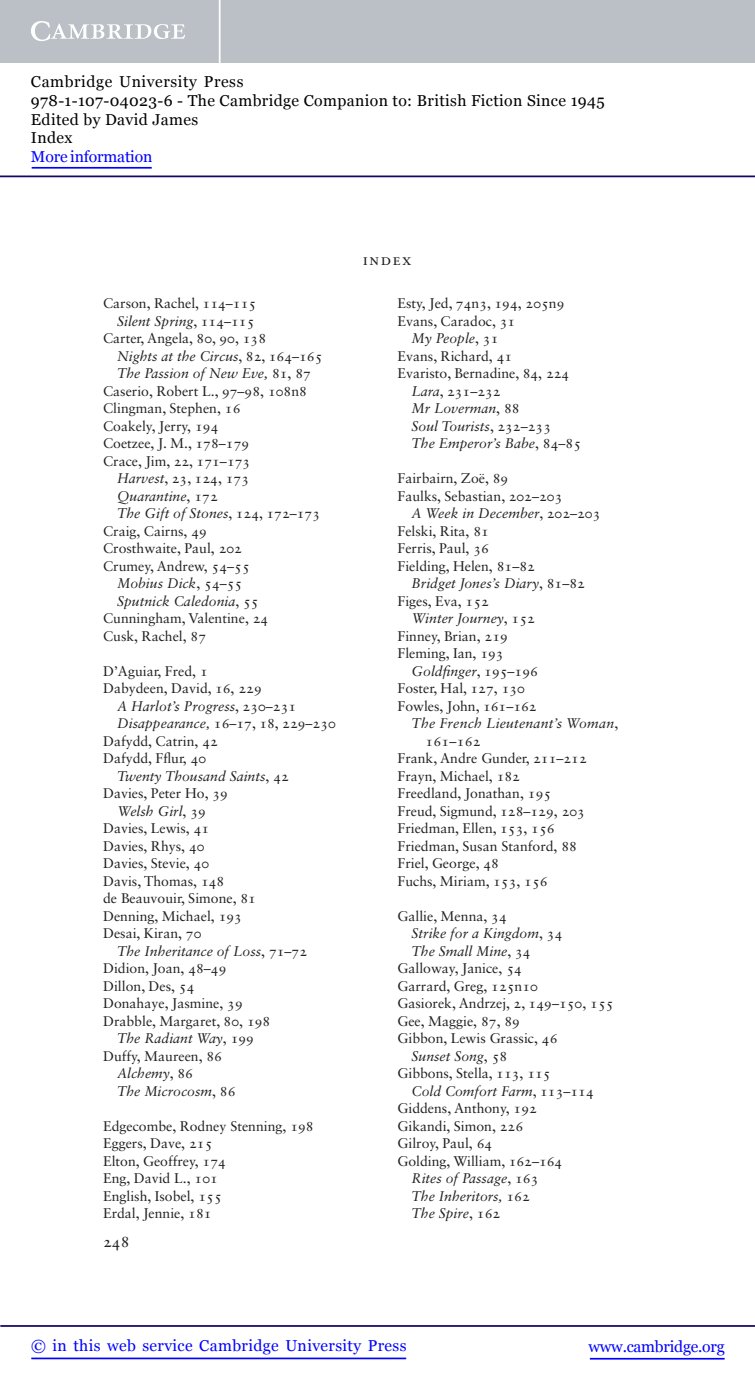
<style>
.page{position:relative;width:755px;height:1385px;background:#fff}
.page>*{position:absolute;margin:0;border:0;box-sizing:border-box;transform-origin:0 0}
.t1{font:15.75px/18.6px "Georgia";letter-spacing:.025em;color:#000}
.t2{font:15.75px "Georgia";letter-spacing:.025em;color:#00f}
.t3{font:15.75px "Georgia";letter-spacing:-.015em;color:#00f}
.t4{font:15.75px "Georgia";letter-spacing:-.01em;color:#00f}
.t5{font:15.75px "Sabon LT Std";letter-spacing:.1em;color:#231f20}
.t6{font:14px/17.5px "Sabon LT Std";color:#231f20}
.t7{font:italic 14px "Sabon LT Std";color:#231f20}
.s1{font-style:normal}
.s2{font-style:italic}
</style>
<div class="page">
<hr style="left:589px;top:1358px;width:135px;height:1px;background:#00f">
<hr style="left:0;top:1325px;width:754px;height:2px;background:#150666">
<hr style="left:31px;top:1357px;width:375px;height:2px;background:#00f">
<div style="left:0;top:0;width:754px;height:63px;background:#bac0c6"></div>
<svg style="left:31px;top:21px;width:154px;height:20px"></svg>
<hr style="left:219px;top:0;width:1px;height:63px;background:#fff">
<hr style="left:0;top:175px;width:754px;height:2px;background:#150666">
<hr style="left:32px;top:167px;width:120px;height:2px;background:#00f">
<p class="t1" style="left:31px;top:73px;width:575px">Cambridge University Press<br>978-1-107-04023-6 - The Cambridge Companion to: British Fiction Since 1945<br>Edited by David James<br>Index</p>
<p class="t4" style="left:31px;top:147px;width:123px">More information</p>
<p class="t6" style="left:103px;top:296px;width:155px">Carson, Rachel, 114–115</p>
<p class="t7" style="left:117px;top:315px;width:139px">Silent Spring<span class="s1">, 114–115</span></p>
<p class="t6" style="left:103px;top:331px;width:164px">Carter, Angela, 80 , 90, 138</p>
<p class="t7" style="left:117px;top:350px;width:207px">Nights at the Circus<span class="s1">, 82 , 164–165</span></p>
<p class="t7" style="left:117px;top:368px;width:195px">The Passion of New Eve, <span class="s1">81, 87</span></p>
<p class="t6" style="left:103px;top:383px;width:205px">Caserio, Robert L., 97–98 , 108n8</p>
<p class="t6" style="left:103px;top:401px;width:139px">Clingman, Stephen, 16</p>
<p class="t6" style="left:103px;top:418px;width:117px">Coakely, Jerry, 194</p>
<p class="t6" style="left:103px;top:436px;width:147px">Coetzee, J. M., 178–179</p>
<p class="t6" style="left:103px;top:453px;width:149px">Crace, Jim, 22 , 171–173</p>
<p class="t6" style="left:117px;top:471px;width:133px"><span class="s2">Harvest</span>, 23 , 124, 173</p>
<p class="t7" style="left:117px;top:490px;width:102px">Quarantine <span class="s1">, 172</span></p>
<p class="t7" style="left:117px;top:508px;width:204px">The Gift of Stones<span class="s1">, 124 , 172– 173</span></p>
<p class="t6" style="left:103px;top:523px;width:105px">Craig, Cairns, 49</p>
<p class="t6" style="left:103px;top:541px;width:140px">Crosthwaite, Paul, 202</p>
<p class="t6" style="left:103px;top:558px;width:148px">Crumey, Andrew, 54–55</p>
<p class="t7" style="left:117px;top:578px;width:127px">Mobius Dick <span class="s1">, 54–55</span></p>
<p class="t7" style="left:117px;top:595px;width:143px">Sputnick Caledonia <span class="s1">, 55</span></p>
<p class="t6" style="left:103px;top:611px;width:167px">Cunningham, Valentine, 24</p>
<p class="t6" style="left:103px;top:628px;width:104px">Cusk, Rachel, 87</p>
<p class="t6" style="left:103px;top:663px;width:106px">D’Aguiar, Fred, 1</p>
<p class="t6" style="left:103px;top:681px;width:160px">Dabydeen, David, 16, 229</p>
<p class="t7" style="left:117px;top:700px;width:180px">A Harlot’s Progress<span class="s1">, 230–231</span></p>
<p class="t6" style="left:117px;top:716px;width:220px"><span class="s2">Disappearance,</span> 16–17 , 18 , 229–230</p>
<p class="t6" style="left:103px;top:733px;width:116px">Dafydd, Catrin, 42</p>
<p class="t6" style="left:103px;top:751px;width:104px">Dafydd, Fflur, 40</p>
<p class="t7" style="left:117px;top:770px;width:173px">Twenty Thousand Saints <span class="s1">, 42</span></p>
<p class="t6" style="left:103px;top:786px;width:126px">Davies, Peter Ho, 39</p>
<p class="t7" style="left:117px;top:805px;width:90px">Welsh Girl<span class="s1">, 39</span></p>
<p class="t6" style="left:103px;top:821px;width:108px">Davies, Lewis, 41</p>
<p class="t6" style="left:103px;top:838px;width:103px">Davies, Rhys, 40</p>
<p class="t6" style="left:103px;top:856px;width:108px">Davies, Stevie, 40</p>
<p class="t6" style="left:103px;top:873px;width:123px">Davis, Thomas, 148</p>
<p class="t6" style="left:103px;top:891px;width:154px">de Beauvouir, Simone, 81</p>
<p class="t6" style="left:103px;top:908px;width:140px">Denning, Michael, 193</p>
<p class="t6" style="left:103px;top:926px;width:100px">Desai, Kiran, 70</p>
<p class="t7" style="left:117px;top:945px;width:191px">The Inheritance of Loss <span class="s1">, 71–72</span></p>
<p class="t6" style="left:103px;top:961px;width:125px">Didion, Joan, 48–49</p>
<p class="t6" style="left:103px;top:978px;width:93px">Dillon, Des, 54</p>
<p class="t6" style="left:103px;top:996px;width:141px">Donahaye, Jasmine, 39</p>
<p class="t6" style="left:103px;top:1013px;width:169px">Drabble, Margaret, 80, 198</p>
<p class="t7" style="left:117px;top:1033px;width:138px">The Radiant Way <span class="s1">, 199</span></p>
<p class="t6" style="left:103px;top:1048px;width:120px">Duffy, Maureen, 86</p>
<p class="t7" style="left:117px;top:1068px;width:77px">Alchemy <span class="s1">, 86</span></p>
<p class="t7" style="left:117px;top:1085px;width:120px">The Microcosm <span class="s1">, 86</span></p>
<p class="t6" style="left:103px;top:1118px;width:212px">Edgecombe, Rodney Stenning, 198<br>Eggers, Dave, 215<br>Elton, Geoffrey, 174<br>Eng, David L., 101<br>English, Isobel, 155<br>Erdal, Jennie, 181</p>
<p class="t5" style="left:103px;top:1235px;width:28px">248</p>
<p class="t5" style="left:362px;top:253px;width:50px">Index</p>
<p class="t6" style="left:397px;top:296px;width:168px">Esty, Jed, 74n3 , 194, 205n9</p>
<p class="t6" style="left:397px;top:313px;width:119px">Evans, Caradoc, 31</p>
<p class="t7" style="left:411px;top:333px;width:88px">My People <span class="s1">, 31</span></p>
<p class="t6" style="left:397px;top:348px;width:116px">Evans, Richard, 41</p>
<p class="t6" style="left:397px;top:366px;width:173px">Evaristo, Bernadine, 84, 224</p>
<p class="t6" style="left:411px;top:383px;width:91px"><span class="s2">Lara</span>, 231–232</p>
<p class="t7" style="left:411px;top:403px;width:109px">Mr Loverman <span class="s1">, 88</span></p>
<p class="t7" style="left:411px;top:420px;width:141px">Soul Tourists<span class="s1">, 232–233</span></p>
<p class="t7" style="left:411px;top:438px;width:171px">The Emperor’s Babe <span class="s1">, 84–85</span></p>
<p class="t6" style="left:397px;top:471px;width:112px">Fairbairn, Zoë, 89</p>
<p class="t6" style="left:397px;top:488px;width:166px">Faulks, Sebastian, 202–203</p>
<p class="t7" style="left:411px;top:508px;width:190px">A Week in December<span class="s1">, 202–203</span></p>
<p class="t6" style="left:397px;top:523px;width:93px">Felski, Rita, 81</p>
<p class="t6" style="left:397px;top:541px;width:93px">Ferris, Paul, 36</p>
<p class="t6" style="left:397px;top:558px;width:139px">Fielding, Helen, 81–82</p>
<p class="t7" style="left:411px;top:578px;width:175px">Bridget Jones’s Diary <span class="s1">, 81–82</span></p>
<p class="t6" style="left:397px;top:593px;width:93px">Figes, Eva, 152</p>
<p class="t7" style="left:411px;top:613px;width:125px">Winter Journey <span class="s1">, 152</span></p>
<p class="t6" style="left:397px;top:628px;width:112px">Finney, Brian, 219</p>
<p class="t6" style="left:397px;top:646px;width:108px">Fleming, Ian, 193</p>
<p class="t7" style="left:411px;top:665px;width:128px">Goldfinger<span class="s1">, 195–196</span></p>
<p class="t6" style="left:397px;top:681px;width:129px">Foster, Hal, 127, 130</p>
<p class="t6" style="left:397px;top:698px;width:141px">Fowles, John, 161–162</p>
<p class="t7" style="left:411px;top:718px;width:208px">The French Lieutenant’s Woman<span class="s1">,</span></p>
<p class="t6" style="left:425px;top:733px;width:56px">161 – 162</p>
<p class="t6" style="left:397px;top:751px;width:191px">Frank, Andre Gunder, 211–212</p>
<p class="t6" style="left:397px;top:768px;width:124px">Frayn, Michael, 182</p>
<p class="t6" style="left:397px;top:786px;width:155px">Freedland, Jonathan, 195</p>
<p class="t6" style="left:397px;top:803px;width:189px">Freud, Sigmund, 128–129 , 203</p>
<p class="t6" style="left:397px;top:821px;width:158px">Friedman, Ellen, 153, 156</p>
<p class="t6" style="left:397px;top:838px;width:181px">Friedman, Susan Stanford, 88</p>
<p class="t6" style="left:397px;top:856px;width:103px">Friel, George, 48</p>
<p class="t6" style="left:397px;top:873px;width:151px">Fuchs, Miriam, 153, 156</p>
<p class="t6" style="left:397px;top:908px;width:111px">Gallie, Menna, 34</p>
<p class="t7" style="left:411px;top:928px;width:152px">Strike for a Kingdom <span class="s1">, 34</span></p>
<p class="t7" style="left:411px;top:945px;width:121px">The Small Mine <span class="s1">, 34</span></p>
<p class="t6" style="left:397px;top:961px;width:126px">Galloway, Janice, 54</p>
<p class="t6" style="left:397px;top:978px;width:142px">Garrard, Greg, 125n10</p>
<p class="t6" style="left:397px;top:996px;width:217px">Gasiorek, Andrzej, 2 , 149–150 , 155</p>
<p class="t6" style="left:397px;top:1013px;width:124px">Gee, Maggie, 87, 89</p>
<p class="t6" style="left:397px;top:1031px;width:161px">Gibbon, Lewis Grassic, 46</p>
<p class="t7" style="left:411px;top:1050px;width:97px">Sunset Song <span class="s1">, 58</span></p>
<p class="t6" style="left:397px;top:1066px;width:155px">Gibbons, Stella, 113, 115</p>
<p class="t7" style="left:411px;top:1085px;width:184px">Cold Comfort Farm<span class="s1">, 113–114</span></p>
<p class="t6" style="left:397px;top:1101px;width:141px">Giddens, Anthony, 192</p>
<p class="t6" style="left:397px;top:1118px;width:127px">Gikandi, Simon, 226</p>
<p class="t6" style="left:397px;top:1136px;width:96px">Gilroy, Paul, 64</p>
<p class="t6" style="left:397px;top:1153px;width:166px">Golding, William, 162–164</p>
<p class="t7" style="left:411px;top:1173px;width:128px">Rites of Passage <span class="s1">, 163</span></p>
<p class="t7" style="left:411px;top:1190px;width:120px">The Inheritors, <span class="s1">162</span></p>
<p class="t7" style="left:411px;top:1208px;width:90px">The Spire <span class="s1">, 162</span></p>
<p class="t2" style="left:31px;top:1336px;width:376px">© in this web service Cambridge University Press</p>
<p class="t3" style="left:588px;top:1336px;width:137px">www.cambridge.org</p>
</div>
